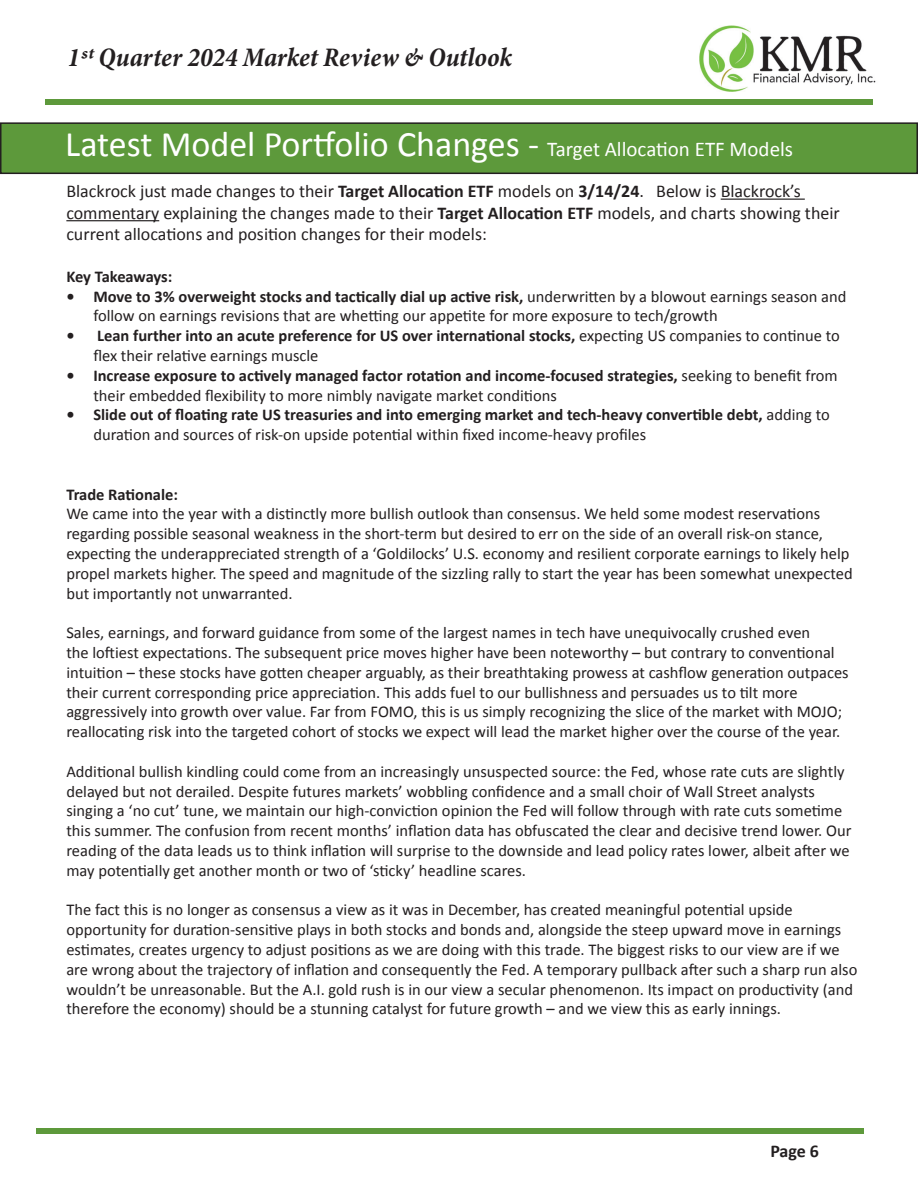
<style>
.page{position:relative;width:918px;height:1188px;background:#fff}
.page>*{position:absolute;margin:0;border:0;box-sizing:border-box;transform-origin:0 0}
.t1{font:36px "Calibri";color:#fff}
.t2{font:italic 700 condensed 27px "Minion Pro";letter-spacing:.005em;color:#231f20}
.t3{font:18px/21.6px "Calibri";color:#231f20}
.t4{font:700 18px "Calibri";color:#231f20}
.t5{font:16.5px/19.8px "Calibri";color:#231f20}
.t6{font:700 16.5px/19.8px "Calibri";color:#231f20}
.s1{font-size:21px}
.s2{font-weight:700}
.s3{font-weight:400}
</style>
<div class="page">
<div style="left:36px;top:1128px;width:828px;height:6px;background:#5d993b"></div>
<img style="left:700px;top:25px;width:176px;height:66px">
<div style="left:45px;top:99px;width:828px;height:6px;background:#5d993b"></div>
<div style="left:1px;top:123px;width:916px;height:50px;background:#5d993b"></div>
<div style="left:0;top:122px;width:918px;height:52px;border:2px solid #231f20"></div>
<hr style="left:721px;top:199px;width:84px;height:1px;background:#231f20">
<hr style="left:66px;top:220px;width:93px;height:1px;background:#231f20">
<h2 class="t2" style="left:68px;top:39px;width:446px">1st Quarter 2024 Market Review &amp; Outlook</h2>
<p class="t1" style="left:65px;top:121px;width:729px">Latest Model Portfolio Changes - <span class="s1">Target Allocation ETF Models</span></p>
<p class="t3" style="left:66px;top:180px;width:775px">Blackrock just made changes to their <span class="s2">Target Allocation ETF</span> models on <span class="s2">3/14/24</span>. Below is Blackrock’s commentary explaining the changes made to their <span class="s2">Target Allocation ETF</span> models, and charts showing their current allocations and position changes for their models:</p>
<p class="t6" style="left:66px;top:266px;width:108px">Key Takeaways:</p>
<p class="t5" style="left:93px;top:286px;width:755px;text-indent:-27px"><span class="s2">• Move to 3% overweight stocks and tactically dial up active risk,</span> underwritten by a blowout earnings season and follow on earnings revisions that are whetting our appetite for more exposure to tech/growth</p>
<p class="t5" style="left:93px;top:326px;width:748px;text-indent:-27px"><span class="s2">• Lean further into an acute preference for US over international stocks,</span> expecting US companies to continue to flex their relative earnings muscle</p>
<p class="t5" style="left:93px;top:365px;width:746px;text-indent:-27px"><span class="s2">• Increase exposure to actively managed factor rotation and income-focused strategies,</span> seeking to benefit from their embedded flexibility to more nimbly navigate market conditions</p>
<p class="t6" style="left:93px;top:405px;width:738px;text-indent:-27px">• Slide out of floating rate US treasuries and into emerging market and tech-heavy convertible debt, <span class="s3">adding to duration and sources of risk-on upside potential within fixed income-heavy profiles</span></p>
<p class="t6" style="left:66px;top:484px;width:113px">Trade Rationale:</p>
<p class="t5" style="left:66px;top:504px;width:788px">We came into the year with a distinctly more bullish outlook than consensus. We held some modest reservations regarding possible seasonal weakness in the short-term but desired to err on the side of an overall risk-on stance, expecting the underappreciated strength of a ‘Goldilocks’ U.S. economy and resilient corporate earnings to likely help propel markets higher. The speed and magnitude of the sizzling rally to start the year has been somewhat unexpected but importantly not unwarranted.</p>
<p class="t5" style="left:66px;top:623px;width:784px">Sales, earnings, and forward guidance from some of the largest names in tech have unequivocally crushed even<br>the loftiest expectations. The subsequent price moves higher have been noteworthy – but contrary to conventional intuition – these stocks have gotten cheaper arguably, as their breathtaking prowess at cashflow generation outpaces their current corresponding price appreciation. This adds fuel to our bullishness and persuades us to tilt more aggressively into growth over value. Far from FOMO, this is us simply recognizing the slice of the market with MOJO; reallocating risk into the targeted cohort of stocks we expect will lead the market higher over the course of the year.</p>
<p class="t5" style="left:66px;top:761px;width:787px">Additional bullish kindling could come from an increasingly unsuspected source: the Fed, whose rate cuts are slightly delayed but not derailed. Despite futures markets’ wobbling confidence and a small choir of Wall Street analysts singing a ‘no cut’ tune, we maintain our high-conviction opinion the Fed will follow through with rate cuts sometime this summer. The confusion from recent months’ inflation data has obfuscated the clear and decisive trend lower. Our reading of the data leads us to think inflation will surprise to the downside and lead policy rates lower, albeit after we may potentially get another month or two of ‘sticky’ headline scares.</p>
<p class="t5" style="left:66px;top:900px;width:793px">The fact this is no longer as consensus a view as it was in December, has created meaningful potential upside opportunity for duration-sensitive plays in both stocks and bonds and, alongside the steep upward move in earnings estimates, creates urgency to adjust positions as we are doing with this trade. The biggest risks to our view are if we are wrong about the trajectory of inflation and consequently the Fed. A temporary pullback after such a sharp run also wouldn’t be unreasonable. But the A.I. gold rush is in our view a secular phenomenon. Its impact on productivity (and therefore the economy) should be a stunning catalyst for future growth – and we view this as early innings.</p>
<p class="t4" style="left:770px;top:1139px;width:50px">Page 6</p>
</div>
